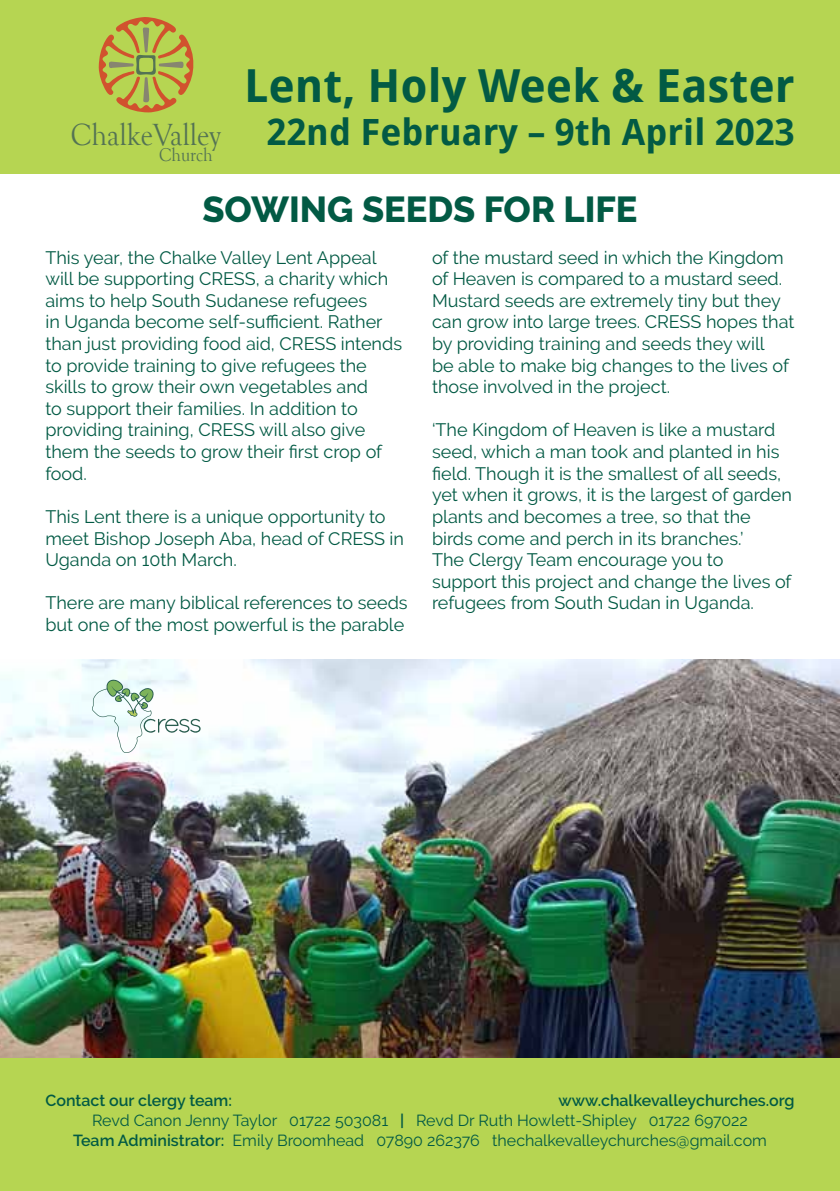
<style>
.page{position:relative;width:840px;height:1191px;background:#fff}
.page>*{position:absolute;margin:0;border:0;box-sizing:border-box;transform-origin:0 0}
.t1{font:700 45.6px "Droid Sans";color:#025a44}
.t2{font:700 36.2px "Droid Sans";color:#025a44}
.t3{font:800 36px "Raleway";color:#025a44}
.t4{font:31.4px "Goudy Old Style T";color:#547354;scale:.92 1}
.t5{font:19px "Goudy Old Style T";color:#547354;scale:.92 1}
.t6{font:18px/21.6px "Raleway";color:#025a44}
.t7{font:16px "Raleway";color:#025a44}
.t8{font:600 16px "Raleway";color:#025a44}
.s1{font-weight:600}
</style>
<div class="page">
<img style="left:0;top:660px;width:839px;height:399px">
<div style="left:0;top:0;width:839px;height:173px;background:#b6d552"></div>
<svg style="left:99px;top:17px;width:94px;height:95px"></svg>
<div style="left:0;top:1059px;width:839px;height:132px;background:#b6d552"></div>
<svg style="left:92px;top:679px;width:109px;height:74px"></svg>
<h1 class="t1" style="left:244px;top:53px;width:551px">Lent, Holy Week &amp; Easter</h1>
<h2 class="t2" style="left:266px;top:106px;width:529px">22nd February – 9th April 2023</h2>
<h3 class="t4" style="left:71px;top:118px;width:164px">ChalkeValley</h3>
<p class="t5" style="left:159px;top:145px;width:60px">Church</p>
<h3 class="t3" style="left:202px;top:189px;width:436px">SOWING SEEDS FOR LIFE</h3>
<p class="t6" style="left:45px;top:246px;width:358px">This year, the Chalke Valley Lent Appeal will be supporting CRESS, a charity which aims to help South Sudanese refugees<br>in Uganda become self-sufficient. Rather than just providing food aid, CRESS intends to provide training to give refugees the skills to grow their own vegetables and<br>to support their families. In addition to providing training, CRESS will also give them the seeds to grow their first crop of food.</p>
<p class="t6" style="left:45px;top:506px;width:360px">This Lent there is a unique opportunity to meet Bishop Joseph Aba, head of CRESS in<br>Uganda on 10th March.</p>
<p class="t6" style="left:45px;top:592px;width:363px">There are many biblical references to seeds but one of the most powerful is the parable</p>
<p class="t6" style="left:432px;top:246px;width:364px">of the mustard seed in which the Kingdom of Heaven is compared to a mustard seed.<br>Mustard seeds are extremely tiny but they can grow into large trees. CRESS hopes that by providing training and seeds they will<br>be able to make big changes to the lives of those involved in the project.</p>
<p class="t6" style="left:432px;top:419px;width:361px">‘The Kingdom of Heaven is like a mustard seed, which a man took and planted in his field. Though it is the smallest of all seeds, yet when it grows, it is the largest of garden plants and becomes a tree, so that the birds come and perch in its branches.’<br>The Clergy Team encourage you to support this project and change the lives of refugees from South Sudan in Uganda.</p>
<p class="t8" style="left:45px;top:1091px;width:188px">Contact our clergy team:</p>
<p class="t7" style="left:92px;top:1111px;width:657px">Revd Canon Jenny Taylor 01722 503081 <span class="s1">|</span> Revd Dr Ruth Howlett-Shipley 01722 697022</p>
<p class="t7" style="left:73px;top:1131px;width:695px"><span class="s1">Team Administrator:</span> Emily Broomhead 07890 262376 thechalkevalleychurches@gmail.com</p>
<p class="t8" style="left:558px;top:1091px;width:237px">www.chalkevalleychurches.org</p>
</div>
